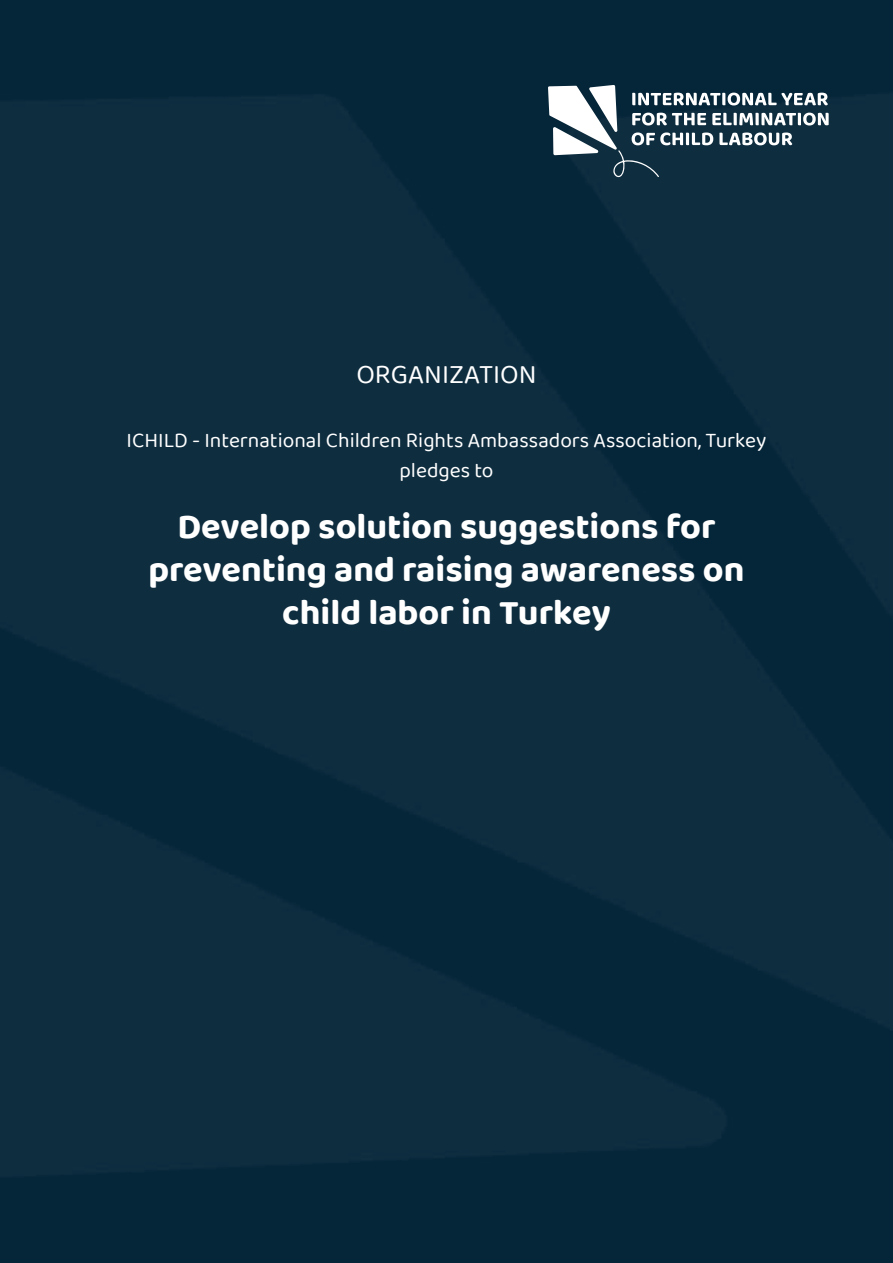
<style>
.page{position:relative;width:893px;height:1263px;background:#0e2d3f}
.page>*{position:absolute;margin:0;border:0;box-sizing:border-box;transform-origin:0 0}
.t1{font:700 36px/43.2px "Baloo 2";color:#fff;text-align:center}
.t2{font:27px "Baloo 2";color:#fff}
.t3{font:21px/30px "Baloo 2";color:#fff;text-align:center}
</style>
<div class="page">
<svg style="left:548px;top:85px;width:281px;height:92px"></svg>
<p class="t2" style="left:356px;top:356px;width:182px">ORGANIZATION</p>
<p class="t3" style="left:127px;top:426px;width:641px">ICHILD - International Children Rights Ambassadors Association, Turkey pledges to</p>
<p class="t1" style="left:148px;top:503px;width:598px">Develop solution suggestions for preventing and raising awareness on child labor in Turkey</p>
</div>
